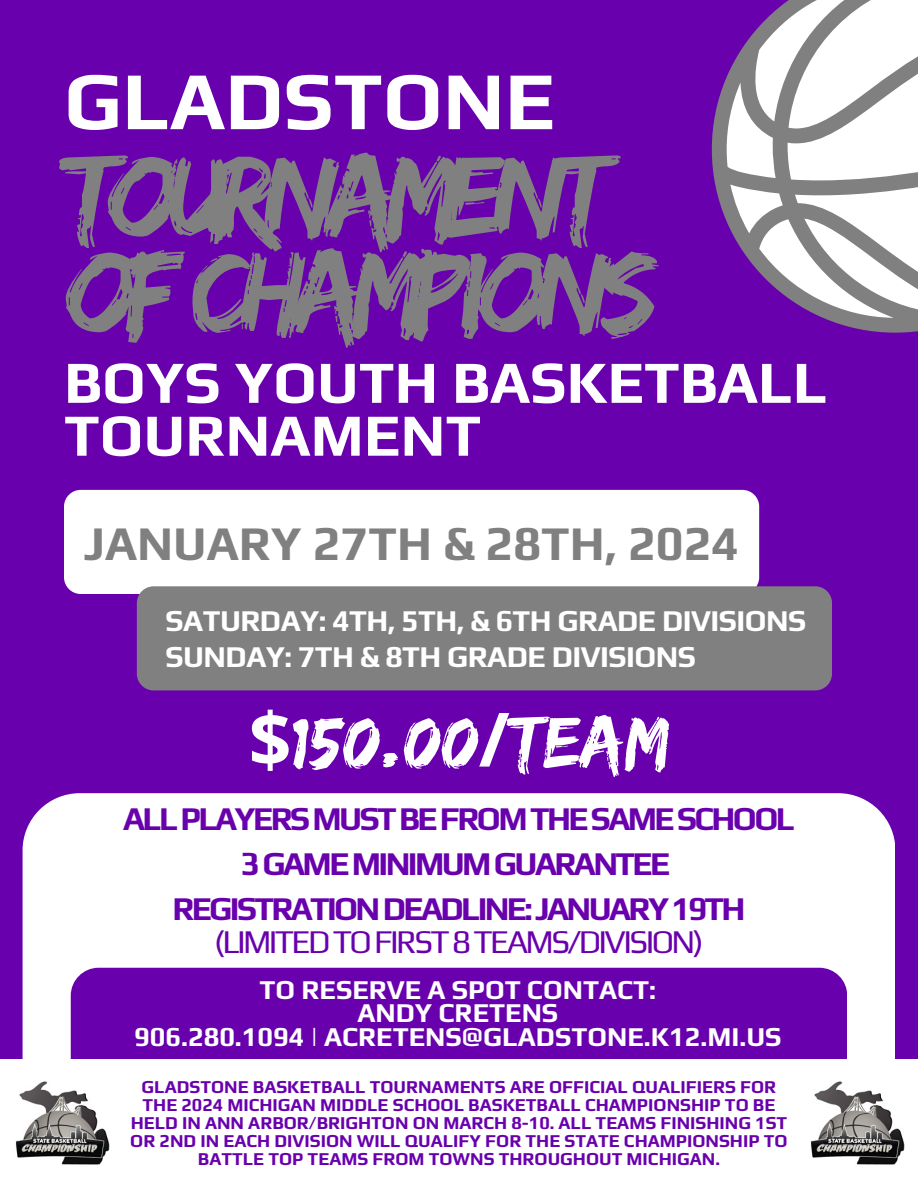
<style>
.page{position:relative;width:918px;height:1188px;background:#6900ad}
.page>*{position:absolute;margin:0;border:0;box-sizing:border-box;transform-origin:0 0}
.t1{font:120px/95.7px "Edo";letter-spacing:-.1em;color:#808080}
.t2{font:700 82.5px "Play";color:#fff}
.t3{font:75px "Edo";color:#fff}
.t4{font:700 60px/52.8px "Play";color:#fff}
.t5{font:700 48px "Play";color:#808080}
.t6{font:700 33px "Play";letter-spacing:-.08em;color:#6900ad}
.t7{font:33px "Play";letter-spacing:-.08em;color:#6900ad}
.t8{font:700 30px "Play";letter-spacing:-.02em;color:#fff}
.t9{font:700 27px "Play";color:#fff}
.t10{font:700 18px/18px "Play";color:#6900ad;text-align:center}
.s1{font-family:"Noto Sans";font-weight:700}
</style>
<div class="page">
<div style="left:23px;top:793px;width:872px;height:395px;background:#fff"></div>
<div style="left:71px;top:968px;width:776px;height:91px;background:#6900ad"></div>
<div style="left:64px;top:490px;width:695px;height:104px;background:#fff;border-radius:17px"></div>
<div style="left:137px;top:586px;width:695px;height:104px;background:#808080;border-radius:17px"></div>
<svg style="left:712px;top:0;width:206px;height:333px;fill:#fff"></svg>
<div style="left:0;top:1059px;width:918px;height:129px;background:#fff"></div>
<img style="left:810px;top:1081px;width:95px;height:84px">
<img style="left:15px;top:1081px;width:95px;height:84px">
<p class="t2" style="left:64px;top:52px;width:493px">GLADSTONE</p>
<p class="t1" style="left:64px;top:146px;width:595px">TOURNAMENT<br>OF CHAMPIONS</p>
<p class="t4" style="left:64px;top:355px;width:765px">BOYS YOUTH BASKETBALL<br>TOURNAMENT</p>
<p class="t5" style="left:84px;top:515px;width:657px">JANUARY 27TH &amp; 28TH, 2024</p>
<p class="t8" style="left:166px;top:602px;width:642px">SATURDAY: 4TH, 5TH, &amp; 6TH GRADE DIVISIONS</p>
<p class="t8" style="left:166px;top:638px;width:532px">SUNDAY: 7TH &amp; 8TH GRADE DIVISIONS</p>
<p class="t3" style="left:249px;top:699px;width:422px"><span class="s1">$</span>150.00<span class="s1">/</span>TEAM</p>
<p class="t6" style="left:123px;top:799px;width:673px">ALLPLAYERSMUSTBEFROMTHESAMESCHOOL</p>
<p class="t6" style="left:241px;top:844px;width:431px">3GAMEMINIMUMGUARANTEE</p>
<p class="t6" style="left:172px;top:889px;width:575px">REGISTRATIONDEADLINE:JANUARY19TH</p>
<p class="t7" style="left:214px;top:922px;width:491px">(LIMITEDTOFIRST8TEAMS/DIVISION)</p>
<p class="t9" style="left:260px;top:973px;width:398px">TO RESERVE A SPOT CONTACT:</p>
<p class="t9" style="left:357px;top:997px;width:202px">ANDY CRETENS</p>
<p class="t9" style="left:134px;top:1021px;width:649px">906.280.1094 | ACRETENS@GLADSTONE.K12.MI.US</p>
<p class="t10" style="left:130px;top:1077px;width:659px">GLADSTONE BASKETBALL TOURNAMENTS ARE OFFICIAL QUALIFIERS FOR THE 2024 MICHIGAN MIDDLE SCHOOL BASKETBALL CHAMPIONSHIP TO BE HELD IN ANN ARBOR/BRIGHTON ON MARCH 8-10. ALL TEAMS FINISHING 1ST OR 2ND IN EACH DIVISION WILL QUALIFY FOR THE STATE CHAMPIONSHIP TO BATTLE TOP TEAMS FROM TOWNS THROUGHOUT MICHIGAN.</p>
</div>
